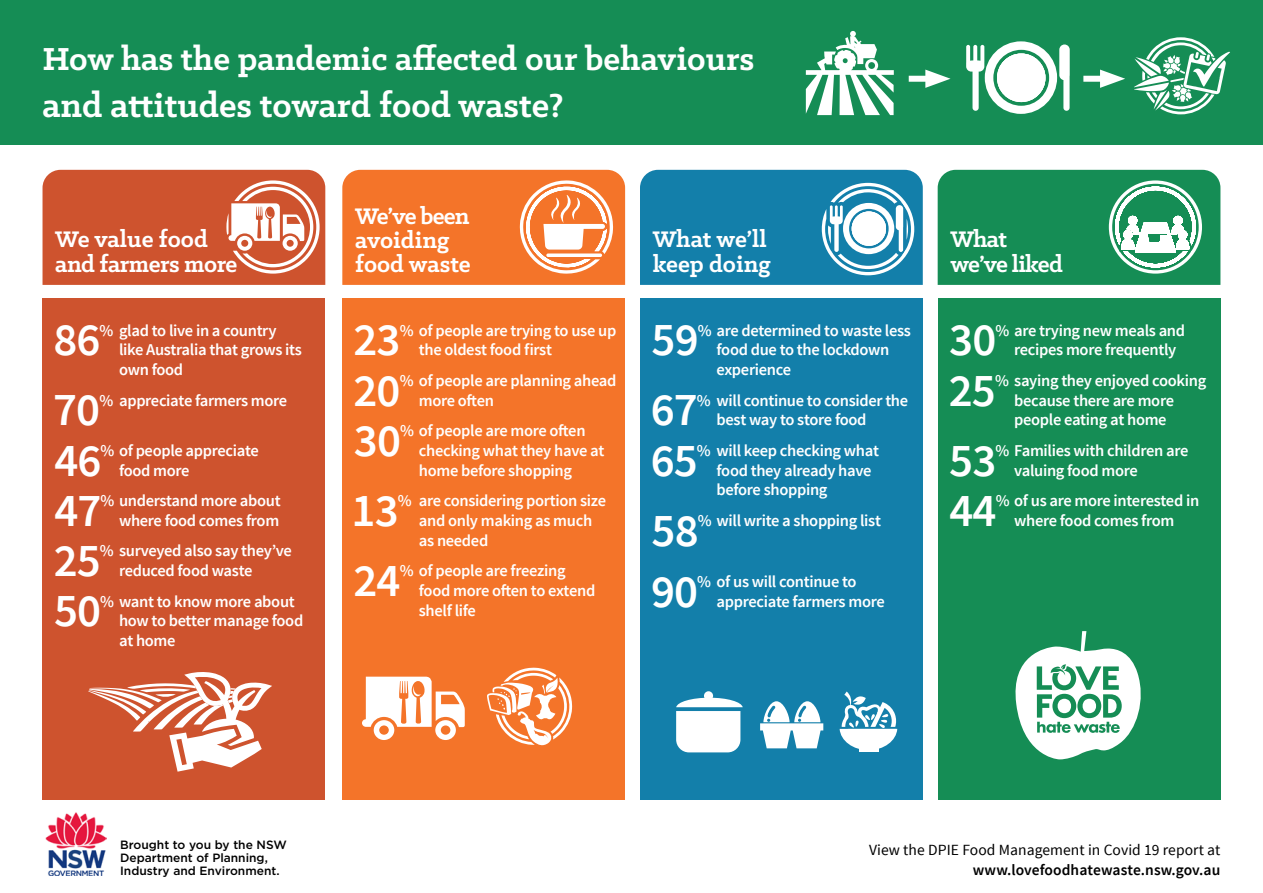
<style>
.page{position:relative;width:1263px;height:893px;background:#fff}
.page>*{position:absolute;margin:0;border:0;box-sizing:border-box;transform-origin:0 0}
.Drop{font:600 46.8px "Source Sans Pro";letter-spacing:-.02em;color:#fff}
.t1{font:700 37.5px "Klinic Slab";color:#fff}
.t2{font:700 36px "Klinic Slab";color:#fff}
.t3{font:700 25.5px/25.5px "Klinic Slab";letter-spacing:-.01em;color:#fff}
.t4{font:700 25.5px/25.5px "Klinic Slab";letter-spacing:-.03em;color:#fff}
.Drop-2{font:600 16.5px/19.8px "Source Sans Pro";letter-spacing:-.02em;color:#fff}
.t5{font:15.45px "Source Sans Pro";letter-spacing:.005em;color:#000}
.t6{font:600 15.45px "Source Sans Pro";letter-spacing:.005em;color:#000}
.t7{font:500 12px/12.8px "Gotham";color:#000}
</style>
<div class="page">
<div style="left:43px;top:298px;width:282px;height:501px;background:#ce532e"></div>
<div style="left:342px;top:298px;width:283px;height:501px;background:#f47429"></div>
<div style="left:938px;top:298px;width:282px;height:501px;background:#158d55"></div>
<div style="left:640px;top:298px;width:283px;height:501px;background:#137faa"></div>
<svg style="left:88px;top:672px;width:184px;height:100px"></svg>
<div style="left:0;top:0;width:1263px;height:145px;background:#158d55"></div>
<img style="left:46px;top:812px;width:61px;height:64px">
<svg style="left:342px;top:170px;width:283px;height:115px;background:#f5823f"></svg>
<svg style="left:1134px;top:37px;width:96px;height:77px"></svg>
<svg style="left:806px;top:31px;width:88px;height:84px"></svg>
<div style="left:1083px;top:76px;width:27px;height:6px;background:#fff"></div>
<svg style="left:1100px;top:70px;width:25px;height:18px"></svg>
<div style="left:909px;top:76px;width:27px;height:6px;background:#fff"></div>
<svg style="left:925px;top:70px;width:25px;height:18px"></svg>
<svg style="left:966px;top:41px;width:104px;height:73px"></svg>
<svg style="left:640px;top:170px;width:283px;height:115px;background:#2f8eb4"></svg>
<svg style="left:1015px;top:631px;width:126px;height:128px"></svg>
<svg style="left:938px;top:170px;width:282px;height:115px;background:#2f9a68"></svg>
<svg style="left:43px;top:170px;width:282px;height:115px;background:#d36645"></svg>
<svg style="left:760px;top:701px;width:63px;height:47px"></svg>
<div style="left:859px;top:746px;width:19px;height:6px;background:#fff"></div>
<svg style="left:840px;top:691px;width:57px;height:59px"></svg>
<svg style="left:676px;top:698px;width:67px;height:54px;background:#daebf1"></svg>
<div style="left:704px;top:691px;width:9px;height:9px;background:#fff;border-radius:50%"></div>
<svg style="left:362px;top:677px;width:103px;height:63px"></svg>
<svg style="left:487px;top:667px;width:86px;height:79px"></svg>
<h3 class="t2" style="left:43px;top:35px;width:713px">How has the pandemic affected our behaviours</h3>
<h2 class="t1" style="left:43px;top:80px;width:523px">and attitudes toward food waste?</h2>
<h1 class="t2" style="left:149px;top:35px;width:680px">COVID Impact on food manag ment in NSW</h1>
<h2 class="t3" style="left:55px;top:225px;width:184px">We value food and farmers more</h2>
<p class="Drop" style="left:53px;top:310px;width:49px">86</p>
<p class="Drop-2" style="left:119px;top:321px;width:184px;text-indent:-20px">% glad to live in a country like Australia that grows its own food</p>
<p class="Drop" style="left:53px;top:380px;width:49px">70</p>
<p class="Drop-2" style="left:99px;top:391px;width:189px">% appreciate farmers more</p>
<p class="Drop" style="left:54px;top:431px;width:49px">46</p>
<p class="Drop-2" style="left:119px;top:441px;width:141px;text-indent:-19px">% of people appreciate food more</p>
<p class="Drop" style="left:54px;top:481px;width:49px">47</p>
<p class="Drop-2" style="left:101px;top:491px;width:182px;text-align:right">% understand more about where food comes from</p>
<p class="Drop" style="left:54px;top:531px;width:49px">25</p>
<p class="Drop-2" style="left:119px;top:541px;width:174px;text-indent:-19px">% surveyed also say they’ve reduced food waste</p>
<p class="Drop" style="left:54px;top:581px;width:49px">50</p>
<p class="Drop-2" style="left:119px;top:592px;width:186px;text-indent:-19px">% want to know more about how to better manage food at home</p>
<h2 class="t3" style="left:355px;top:204px;width:117px;line-height:24px">We’ve been avoiding food waste</h2>
<p class="Drop" style="left:353px;top:310px;width:49px">23</p>
<p class="Drop-2" style="left:419px;top:321px;width:199px;text-indent:-19px">% of people are trying to use up the oldest food first</p>
<p class="Drop" style="left:353px;top:360px;width:49px">20</p>
<p class="Drop-2" style="left:419px;top:371px;width:199px;text-indent:-19px">% of people are planning ahead more often</p>
<p class="Drop" style="left:354px;top:411px;width:49px">30</p>
<p class="Drop-2" style="left:419px;top:421px;width:187px;text-indent:-19px">% of people are more often checking what they have at home before shopping</p>
<p class="Drop" style="left:352px;top:481px;width:49px">13</p>
<p class="Drop-2" style="left:419px;top:491px;width:189px;text-indent:-21px">% are considering portion size and only making as much as needed</p>
<p class="Drop" style="left:353px;top:551px;width:49px">24</p>
<p class="Drop-2" style="left:419px;top:561px;width:178px;text-indent:-19px">% of people are freezing food more often to extend shelf life</p>
<h2 class="t3" style="left:653px;top:225px;width:120px">What we’ll keep doing</h2>
<p class="Drop" style="left:652px;top:310px;width:49px">59</p>
<p class="Drop-2" style="left:716px;top:321px;width:196px;text-indent:-19px">% are determined to waste less food due to the lockdown experience</p>
<p class="Drop" style="left:651px;top:380px;width:49px">67</p>
<p class="Drop-2" style="left:716px;top:391px;width:193px;text-indent:-20px">% will continue to consider the best way to store food</p>
<p class="Drop" style="left:651px;top:431px;width:49px">65</p>
<p class="Drop-2" style="left:716px;top:441px;width:164px;text-indent:-20px">% will keep checking what food they already have before shopping</p>
<p class="Drop" style="left:652px;top:501px;width:49px">58</p>
<p class="Drop-2" style="left:698px;top:511px;width:185px">% will write a shopping list</p>
<p class="Drop" style="left:651px;top:561px;width:49px">90</p>
<p class="Drop-2" style="left:716px;top:572px;width:170px;text-indent:-19px">% of us will continue to appreciate farmers more</p>
<h2 class="t4" style="left:950px;top:225px;width:114px">What we’ve liked</h2>
<p class="Drop" style="left:949px;top:310px;width:49px">30</p>
<p class="Drop-2" style="left:1014px;top:321px;width:172px;text-indent:-19px">% are trying new meals and recipes more frequently</p>
<p class="Drop" style="left:949px;top:360px;width:49px">25</p>
<p class="Drop-2" style="left:1014px;top:371px;width:194px;text-indent:-19px">% saying they enjoyed cooking because there are more people eating at home</p>
<p class="Drop" style="left:949px;top:431px;width:49px">53</p>
<p class="Drop-2" style="left:1014px;top:441px;width:176px;text-indent:-19px">% Families with children are valuing food more</p>
<p class="Drop" style="left:949px;top:481px;width:49px">44</p>
<p class="Drop-2" style="left:996px;top:491px;width:205px;text-align:center">% of us are more interested in where food comes from</p>
<p class="t7" style="left:120px;top:839px;width:168px">Brought to you by the NSW<br>Department of Planning,<br>Industry and Environment.</p>
<p class="t5" style="left:869px;top:840px;width:353px">View the DPIE Food Management in Covid 19 report at</p>
<p class="t6" style="left:973px;top:860px;width:249px">www.lovefoodhatewaste.nsw.gov.au</p>
</div>
